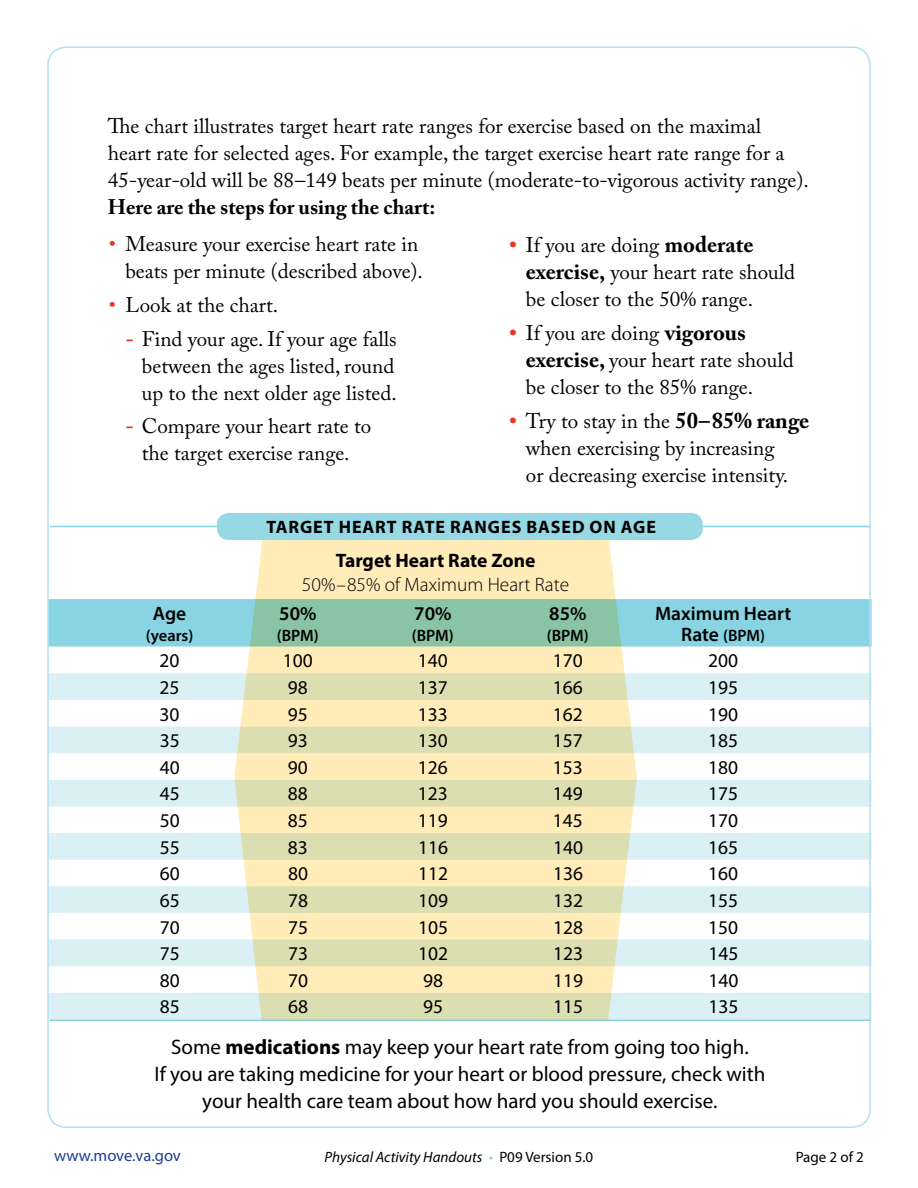
<style>
.page{position:relative;width:918px;height:1188px;background:#fff}
.page>*{position:absolute;margin:0;border:0;box-sizing:border-box;transform-origin:0 0}
.Bullet_level_2{font:21px/27px "Adobe Caslon Pro";color:#000}
.Body_copy_small{font:21px/27px "Adobe Caslon Pro";color:#000}
.Side_bar{font:21px/27px "Myriad Pro";color:#000;text-align:center}
.Body_Bullet{font:21px/27px "Adobe Caslon Pro";color:#000;text-align:right}
.chart_body{font:19.5px "Myriad Pro";color:#000}
.chart_body-2{font:300 19.5px "Myriad Pro";color:#000}
.chart_body-3{font:600 19.5px "Myriad Pro";color:#000}
.chart_body-4{font:700 19.5px "Myriad Pro";color:#000}
.chart_header{font:700 18px "Myriad Pro";letter-spacing:.05em;color:#000}
.chart_body-5{font:600 16.5px "Myriad Pro";color:#000}
.t1{font:16.5px "Myriad Pro";color:#1c3e94}
.t2{font:italic 15px "Myriad Pro";color:#000}
.t3{font:15px "Myriad Pro";color:#000}
.s1{font-weight:700}
.s2{color:#ee3124}
.s3{font-weight:700;color:#ee3124}
.s4{font-weight:700;font-size:22.5px}
.s5{font-size:19.5px}
.s6{font-style:normal;color:#89d4e3}
.s7{font-style:normal}
</style>
<div class="page">
<div style="left:50px;top:599px;width:822px;height:48px;background:#89d4e3"></div>
<svg style="left:50px;top:673px;width:822px;height:346px;fill:#dbf0f4"></svg>
<hr style="left:50px;top:526px;width:820px;height:1px;background:#89d4e3">
<hr style="left:50px;top:1019px;width:820px;height:2px;background:#89d4e3">
<svg style="left:234px;top:540px;width:403px;height:480px;background:#e5e3b7"></svg>
<div style="left:217px;top:513px;width:486px;height:27px;background:#97d8e5;border-radius:12px"></div>
<p class="Body_copy_small" style="left:108px;top:112px;width:702px">The chart illustrates target heart rate ranges for exercise based on the maximal heart rate for selected ages. For example, the target exercise heart rate range for a 45-year-old will be 88–149 beats per minute (moderate-to-vigorous activity range).<br><span class="s1">Here are the steps for using the chart:</span></p>
<p class="Body_Bullet" style="left:109px;top:230px;width:316px"><span class="s2">•</span> Measure your exercise heart rate in beats per minute (described above).</p>
<p class="Body_Bullet" style="left:109px;top:291px;width:171px"><span class="s2">•</span> Look at the chart.</p>
<p class="Bullet_level_2" style="left:142px;top:325px;width:256px;text-align:justify;text-indent:-16px"><span class="s3">-</span> Find your age. If your age falls between the ages listed, round up to the next older age listed.</p>
<p class="Bullet_level_2" style="left:125px;top:413px;width:247px;text-align:center"><span class="s3">-</span> Compare your heart rate to the target exercise range.</p>
<p class="Bullet_level_2" style="left:526px;top:231px;width:271px;text-indent:-16px"><span class="s3">•</span> If you are doing <span class="s4">moderate exercise,</span> your heart rate should be closer to the 50% range.</p>
<p class="Bullet_level_2" style="left:526px;top:319px;width:269px;text-indent:-16px"><span class="s3">•</span> If you are doing <span class="s4">vigorous exercise,</span> your heart rate should be closer to the 85% range.</p>
<p class="Bullet_level_2" style="left:526px;top:407px;width:285px;text-indent:-16px"><span class="s3">•</span> Try to stay in the <span class="s4">50–85% range </span>when exercising by increasing<br>or decreasing exercise intensity.</p>
<p class="chart_header" style="left:266px;top:515px;width:391px">TARGET HEART RATE RANGES BASED ON AGE</p>
<p class="chart_body-3" style="left:153px;top:601px;width:35px">Age</p>
<p class="chart_body-5" style="left:146px;top:625px;width:49px">(years)</p>
<p class="chart_body-4" style="left:336px;top:548px;width:201px">Target Heart Rate Zone</p>
<p class="chart_body-2" style="left:302px;top:573px;width:269px">50%–85% of Maximum Heart Rate</p>
<p class="chart_body-3" style="left:279px;top:601px;width:39px">50%</p>
<p class="chart_body-5" style="left:277px;top:625px;width:44px">(BPM)</p>
<p class="chart_body-3" style="left:414px;top:601px;width:39px">70%</p>
<p class="chart_body-5" style="left:412px;top:625px;width:44px">(BPM)</p>
<p class="chart_body-3" style="left:549px;top:601px;width:39px">85%</p>
<p class="chart_body-5" style="left:547px;top:625px;width:44px">(BPM)</p>
<p class="chart_body-3" style="left:655px;top:601px;width:138px">Maximum Heart</p>
<p class="chart_body-5" style="left:681px;top:625px;width:85px"><span class="s5">Rate</span> (BPM)</p>
<p class="chart_body" style="left:160px;top:649px;width:22px">20</p>
<p class="chart_body" style="left:283px;top:649px;width:32px">100</p>
<p class="chart_body" style="left:418px;top:649px;width:32px">140</p>
<p class="chart_body" style="left:553px;top:649px;width:32px">170</p>
<p class="chart_body" style="left:708px;top:649px;width:32px">200</p>
<p class="chart_body" style="left:160px;top:675px;width:22px">25</p>
<p class="chart_body" style="left:288px;top:675px;width:22px">98</p>
<p class="chart_body" style="left:418px;top:675px;width:32px">137</p>
<p class="chart_body" style="left:553px;top:675px;width:32px">166</p>
<p class="chart_body" style="left:708px;top:675px;width:32px">195</p>
<p class="chart_body" style="left:160px;top:702px;width:22px">30</p>
<p class="chart_body" style="left:288px;top:702px;width:22px">95</p>
<p class="chart_body" style="left:418px;top:702px;width:32px">133</p>
<p class="chart_body" style="left:553px;top:702px;width:32px">162</p>
<p class="chart_body" style="left:708px;top:702px;width:32px">190</p>
<p class="chart_body" style="left:160px;top:729px;width:22px">35</p>
<p class="chart_body" style="left:288px;top:729px;width:22px">93</p>
<p class="chart_body" style="left:418px;top:729px;width:32px">130</p>
<p class="chart_body" style="left:553px;top:729px;width:32px">157</p>
<p class="chart_body" style="left:708px;top:729px;width:32px">185</p>
<p class="chart_body" style="left:160px;top:755px;width:22px">40</p>
<p class="chart_body" style="left:288px;top:755px;width:22px">90</p>
<p class="chart_body" style="left:418px;top:755px;width:32px">126</p>
<p class="chart_body" style="left:553px;top:755px;width:32px">153</p>
<p class="chart_body" style="left:708px;top:755px;width:32px">180</p>
<p class="chart_body" style="left:160px;top:782px;width:22px">45</p>
<p class="chart_body" style="left:288px;top:782px;width:22px">88</p>
<p class="chart_body" style="left:418px;top:782px;width:32px">123</p>
<p class="chart_body" style="left:553px;top:782px;width:32px">149</p>
<p class="chart_body" style="left:708px;top:782px;width:32px">175</p>
<p class="chart_body" style="left:160px;top:808px;width:22px">50</p>
<p class="chart_body" style="left:288px;top:808px;width:22px">85</p>
<p class="chart_body" style="left:418px;top:808px;width:32px">119</p>
<p class="chart_body" style="left:553px;top:808px;width:32px">145</p>
<p class="chart_body" style="left:708px;top:808px;width:32px">170</p>
<p class="chart_body" style="left:160px;top:835px;width:22px">55</p>
<p class="chart_body" style="left:288px;top:835px;width:22px">83</p>
<p class="chart_body" style="left:418px;top:835px;width:32px">116</p>
<p class="chart_body" style="left:553px;top:835px;width:32px">140</p>
<p class="chart_body" style="left:708px;top:835px;width:32px">165</p>
<p class="chart_body" style="left:160px;top:862px;width:22px">60</p>
<p class="chart_body" style="left:288px;top:862px;width:22px">80</p>
<p class="chart_body" style="left:418px;top:862px;width:32px">112</p>
<p class="chart_body" style="left:553px;top:862px;width:32px">136</p>
<p class="chart_body" style="left:708px;top:862px;width:32px">160</p>
<p class="chart_body" style="left:160px;top:888px;width:22px">65</p>
<p class="chart_body" style="left:288px;top:888px;width:22px">78</p>
<p class="chart_body" style="left:418px;top:888px;width:32px">109</p>
<p class="chart_body" style="left:553px;top:888px;width:32px">132</p>
<p class="chart_body" style="left:708px;top:888px;width:32px">155</p>
<p class="chart_body" style="left:160px;top:915px;width:22px">70</p>
<p class="chart_body" style="left:288px;top:915px;width:22px">75</p>
<p class="chart_body" style="left:418px;top:915px;width:32px">105</p>
<p class="chart_body" style="left:553px;top:915px;width:32px">128</p>
<p class="chart_body" style="left:708px;top:915px;width:32px">150</p>
<p class="chart_body" style="left:160px;top:942px;width:22px">75</p>
<p class="chart_body" style="left:288px;top:942px;width:22px">73</p>
<p class="chart_body" style="left:418px;top:942px;width:32px">102</p>
<p class="chart_body" style="left:553px;top:942px;width:32px">123</p>
<p class="chart_body" style="left:708px;top:942px;width:32px">145</p>
<p class="chart_body" style="left:160px;top:968px;width:22px">80</p>
<p class="chart_body" style="left:288px;top:968px;width:22px">70</p>
<p class="chart_body" style="left:423px;top:968px;width:22px">98</p>
<p class="chart_body" style="left:553px;top:968px;width:32px">119</p>
<p class="chart_body" style="left:708px;top:968px;width:32px">140</p>
<p class="chart_body" style="left:160px;top:995px;width:22px">85</p>
<p class="chart_body" style="left:288px;top:995px;width:22px">68</p>
<p class="chart_body" style="left:423px;top:995px;width:22px">95</p>
<p class="chart_body" style="left:553px;top:995px;width:32px">115</p>
<p class="chart_body" style="left:708px;top:995px;width:32px">135</p>
<p class="Side_bar" style="left:154px;top:1033px;width:612px">Some <span class="s1">medications</span> may keep your heart rate from going too high.<br>If you are taking medicine for your heart or blood pressure, check with your health care team about how hard you should exercise.</p>
<p class="t1" style="left:54px;top:1145px;width:128px">www.move.va.gov</p>
<p class="t2" style="left:325px;top:1148px;width:270px">Physical Activity Handouts <span class="s6">•</span> <span class="s7">P09 Version 5.0</span></p>
<p class="t3" style="left:796px;top:1148px;width:70px">Page 2 of 2</p>
</div>
